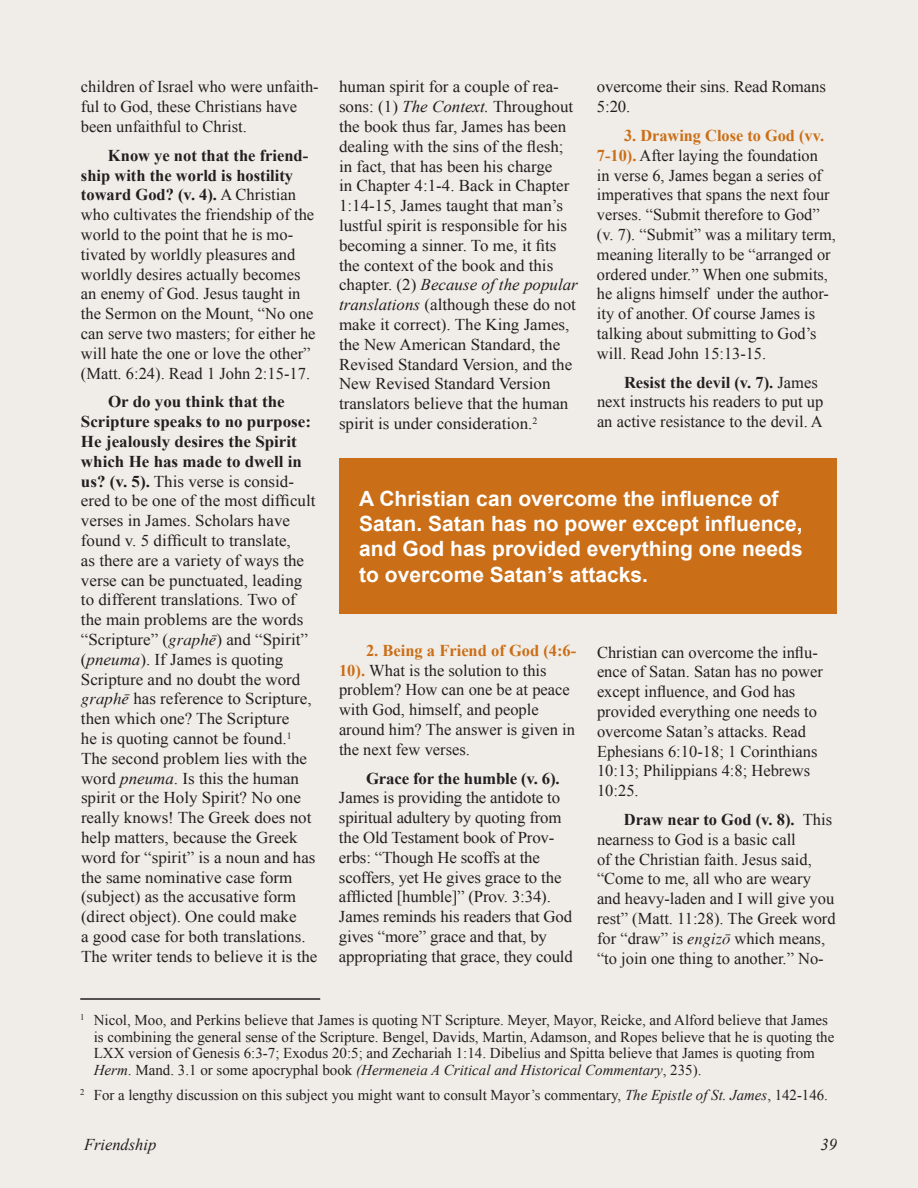
<style>
.page{position:relative;width:918px;height:1188px;background:#f0ece7}
.page>*{position:absolute;margin:0;border:0;box-sizing:border-box;transform-origin:0 0}
.t1{font:700 21px/25.2px "Arial";color:#fff}
.t2{font:16.5px/19.8px "Times New Roman";color:#231f20}
.t3{font:700 16.5px "Times New Roman";letter-spacing:-.01em;color:#231f20}
.t4{font:italic 16.5px "Times New Roman";color:#231f20}
.t5{font:15px/16.5px "Times New Roman";color:#231f20}
.s1{font-weight:700}
.s2{font-family:"Translit LSAKK Italic"}
.s3{font-style:italic}
.s4{font-weight:700;color:#ca6e17}
</style>
<div class="page">
<div style="left:339px;top:458px;width:498px;height:156px;background:#ca6e17"></div>
<hr style="left:80px;top:998px;width:240px;height:2px;background:#231f20">
<p class="t2" style="left:81px;top:77px;width:239px">children of Israel who were unfaith&shy;ful to God, these Christians have been unfaithful to Christ.</p>
<p class="t2" style="left:81px;top:145px;width:236px;text-indent:27px"><span class="s1">Know ye not that the friend&shy;ship with the world is hostility toward God? (v. 4).</span> A Christian who cultivates the friendship of the world to the point that he is mo&shy;tivated by worldly pleasures and worldly desires actually becomes an enemy of God. Jesus taught in the Sermon on the Mount, “No one can serve two masters; for either he will hate the one or love the other” (Matt. 6:24). Read 1 John 2:15-17.</p>
<p class="t2" style="left:81px;top:392px;width:238px;text-indent:27px"><span class="s1">Or do you think that the<br>Scripture speaks to no purpose:<br>He jealously desires the Spirit which He has made to dwell in us? (v. 5).</span> This verse is consid&shy;ered to be one of the most difficult verses in James. Scholars have found v. 5 difficult to translate,<br>as there are a variety of ways the verse can be punctuated, leading to different translations. Two of the main problems are the words “Scripture” (<span class="s2">graphÙ</span>) and “Spirit” (<span class="s3">pneuma</span>). If James is quoting<br>Scripture and no doubt the word <span class="s2">graphÙ</span> has reference to Scripture, then which one? The Scripture<br>he is quoting cannot be found.<sup>1<br></sup>The second problem lies with the word <span class="s3">pneuma</span>. Is this the human spirit or the Holy Spirit? No one really knows! The Greek does not help matters, because the Greek word for “spirit” is a noun and has the same nominative case form (subject) as the accusative form (direct object). One could make<br>a good case for both translations.<br>The writer tends to believe it is the</p>
<p class="t2" style="left:339px;top:77px;width:240px">human spirit for a couple of rea&shy;sons: (1) <span class="s3">The Context.</span> Throughout the book thus far, James has been dealing with the sins of the flesh; in fact, that has been his charge<br>in Chapter 4:1-4. Back in Chapter 1:14-15, James taught that man’s lustful spirit is responsible for his becoming a sinner. To me, it fits the context of the book and this chapter. (2) <span class="s3">Because of the popular translations</span> (although these do not make it correct). The King James, the New American Standard, the Revised Standard Version, and the New Revised Standard Version translators believe that the human spirit is under consideration.<sup>2</sup></p>
<p class="t2" style="left:597px;top:77px;width:230px">overcome their sins. Read Romans<br>5:20.</p>
<p class="t2" style="left:597px;top:125px;width:240px;text-indent:27px"><span class="s4">3. Drawing Close to God (vv.<br>7-10).</span> After laying the foundation<br>in verse 6, James began a series of imperatives that spans the next four verses. “Submit therefore to God” (v. 7). “Submit” was a military term, meaning literally to be “arranged or ordered under.” When one submits, he aligns himself under the author&shy;ity of another. Of course James is talking about submitting to God’s will. Read John 15:13-15.</p>
<p class="t2" style="left:597px;top:372px;width:228px;text-indent:27px"><span class="s1">Resist the devil (v. 7).</span> James next instructs his readers to put up an active resistance to the devil. A</p>
<p class="t1" style="left:359px;top:487px;width:445px">A Christian can overcome the influence of Satan. Satan has no power except influence, and God has provided everything one needs to overcome Satan’s attacks.</p>
<p class="t2" style="left:339px;top:640px;width:239px;text-indent:27px"><span class="s4">2. Being a Friend of God (4:6-<br>10).</span> What is the solution to this problem? How can one be at peace with God, himself, and people around him? The answer is given in the next few verses.</p>
<p class="t3" style="left:366px;top:767px;width:195px">Grace for the humble (v. 6).</p>
<p class="t2" style="left:339px;top:788px;width:235px">James is providing the antidote to spiritual adultery by quoting from the Old Testament book of Prov&shy;erbs: “Though He scoffs at the scoffers, yet He gives grace to the afflicted [humble]” (Prov. 3:34).<br>James reminds his readers that God gives “more” grace and that, by appropriating that grace, they could</p>
<p class="t2" style="left:597px;top:642px;width:227px">Christian can overcome the influ&shy;ence of Satan. Satan has no power except influence, and God has provided everything one needs to overcome Satan’s attacks. Read<br>Ephesians 6:10-18; 1 Corinthians<br>10:13; Philippians 4:8; Hebrews<br>10:25.</p>
<p class="t2" style="left:597px;top:809px;width:240px;text-indent:27px"><span class="s1">Draw near to God (v. 8).</span> This nearness to God is a basic call<br>of the Christian faith. Jesus said, “Come to me, all who are weary and heavy-laden and I will give you rest” (Matt. 11:28). The Greek word for “draw” is <span class="s2">engiz¿</span> which means, “to join one thing to another.” No-</p>
<p class="t5" style="left:94px;top:1012px;width:742px;text-indent:-13px"><sup>1</sup> Nicol, Moo, and Perkins believe that James is quoting NT Scripture. Meyer, Mayor, Reicke, and Alford believe that James is combining the general sense of the Scripture. Bengel, Davids, Martin, Adamson, and Ropes believe that he is quoting the LXX version of Genesis 6:3-7; Exodus 20:5; and Zechariah 1:14. Dibelius and Spitta believe that James is quoting from <span class="s3">Herm</span>. Mand. 3.1 or some apocryphal book <span class="s3">(Hermeneia A Critical and Historical Commentary</span>, 235).</p>
<p class="t5" style="left:80px;top:1087px;width:749px"><sup>2</sup> For a lengthy discussion on this subject you might want to consult Mayor’s commentary, <span class="s3">The Epistle of St. James</span>, 142-146.</p>
<p class="t4" style="left:84px;top:1133px;width:74px">Friendship</p>
<p class="t4" style="left:820px;top:1133px;width:18px">39</p>
</div>
